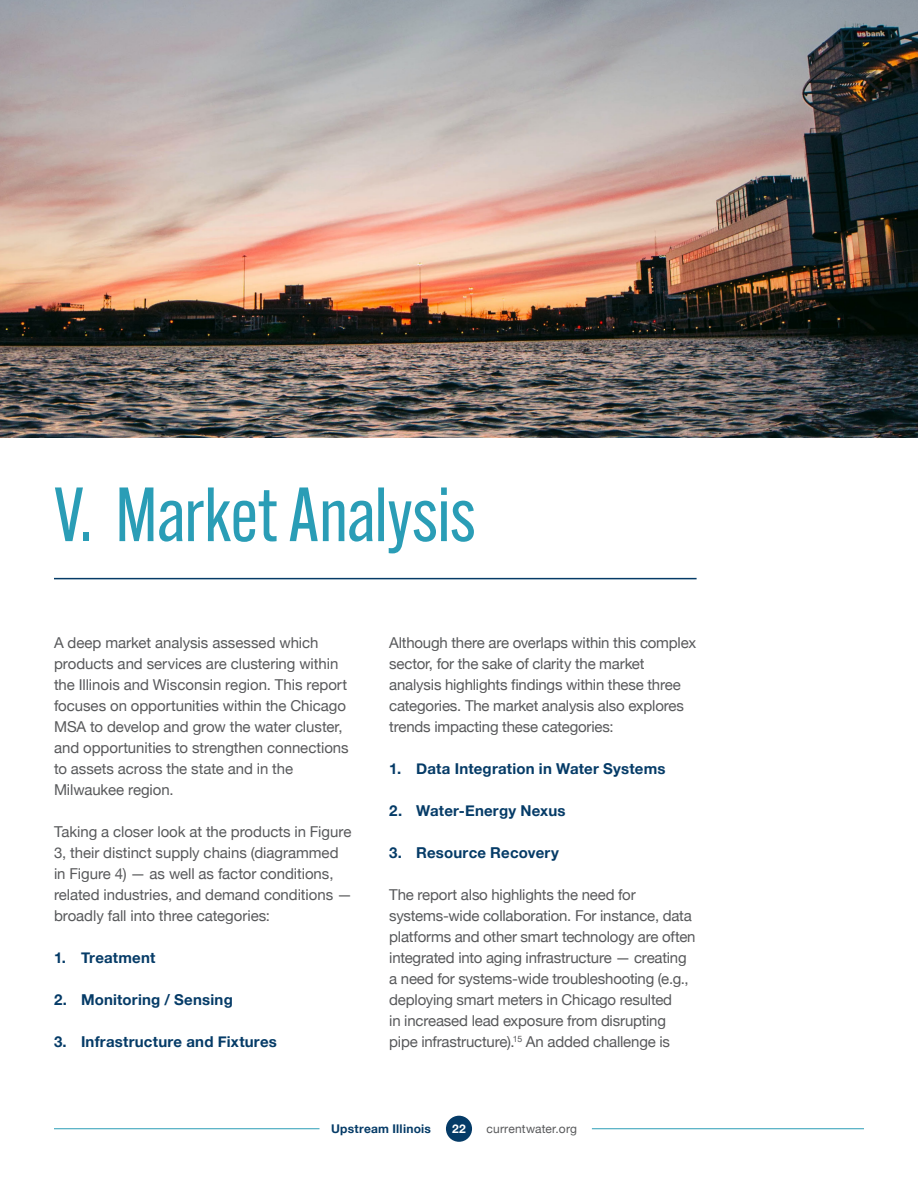
<style>
.page{position:relative;width:918px;height:1188px;background:#fff}
.page>*{position:absolute;margin:0;border:0;box-sizing:border-box;transform-origin:0 0}
.t1{font:75px "Alternate Gothic ATF";letter-spacing:-.01em;color:#2a9db6}
.t2{font:15px/21px "Helvetica Neue";letter-spacing:-.01em;color:#58595b}
.t3{font:700 15px "Helvetica Neue";letter-spacing:.015em;color:#053b67}
.t4{font:700 12px "Helvetica Neue";letter-spacing:.02em;color:#053b67}
.t5{font:12px "Helvetica Neue";letter-spacing:.015em;color:#58595b}
.t6{font:700 12px "Helvetica Neue";color:#fff}
</style>
<div class="page">
<hr style="left:54px;top:1128px;width:266px;height:1px;background:#2a9db6">
<hr style="left:592px;top:1128px;width:272px;height:1px;background:#2a9db6">
<div style="left:446px;top:1116px;width:26px;height:26px;background:#053b67;border-radius:50%"></div>
<hr style="left:54px;top:578px;width:643px;height:1px;background:#053b67">
<img style="left:0;top:0;width:918px;height:438px">
<p class="t1" style="left:54px;top:469px;width:423px">V. Market Analysis</p>
<p class="t2" style="left:54px;top:633px;width:296px">A deep market analysis assessed which products and services are clustering within the Illinois and Wisconsin region. This report focuses on opportunities within the Chicago MSA to develop and grow the water cluster, and opportunities to strengthen connections to assets across the state and in the Milwaukee region.</p>
<p class="t2" style="left:54px;top:822px;width:300px">Taking a closer look at the products in Figure 3, their distinct supply chains (diagrammed in Figure 4) — as well as factor conditions, related industries, and demand conditions — broadly fall into three categories:</p>
<p class="t3" style="left:54px;top:946px;width:103px">1. Treatment</p>
<p class="t3" style="left:54px;top:988px;width:180px">2. Monitoring / Sensing</p>
<p class="t3" style="left:54px;top:1030px;width:224px">3. Infrastructure and Fixtures</p>
<p class="t2" style="left:389px;top:633px;width:308px">Although there are overlaps within this complex sector, for the sake of clarity the market analysis highlights findings within these three categories. The market analysis also explores trends impacting these categories:</p>
<p class="t3" style="left:389px;top:757px;width:278px">1. Data Integration in Water Systems</p>
<p class="t3" style="left:389px;top:799px;width:178px">2. Water-Energy Nexus</p>
<p class="t3" style="left:389px;top:841px;width:171px">3. Resource Recovery</p>
<p class="t2" style="left:389px;top:885px;width:308px">The report also highlights the need for systems-wide collaboration. For instance, data platforms and other smart technology are often integrated into aging infrastructure — creating a need for systems-wide troubleshooting (e.g., deploying smart meters in Chicago resulted<br>in increased lead exposure from disrupting pipe infrastructure).<sup>15</sup> An added challenge is</p>
<p class="t4" style="left:331px;top:1119px;width:102px">Upstream Illinois</p>
<p class="t6" style="left:452px;top:1119px;width:15px">22</p>
<p class="t5" style="left:487px;top:1120px;width:92px">currentwater.org</p>
</div>
